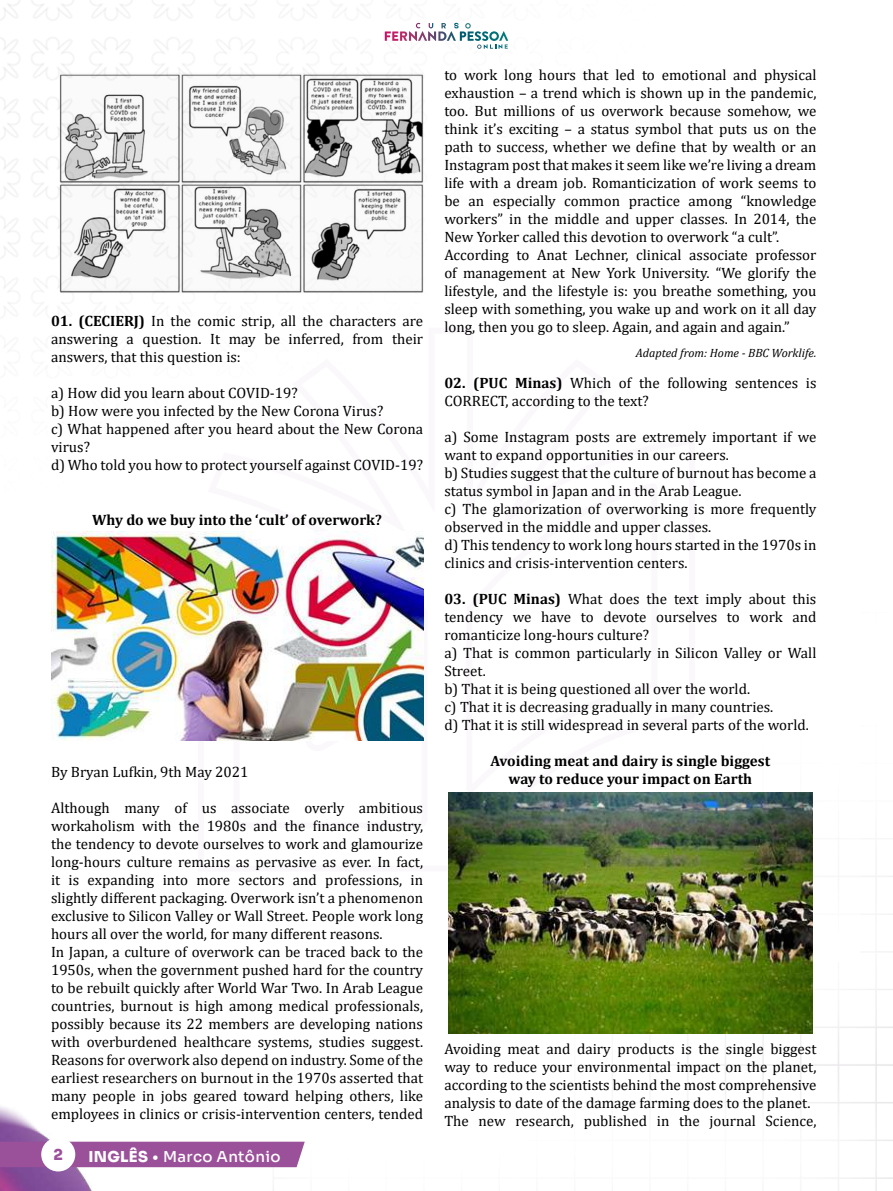
<style>
.page{position:relative;width:893px;height:1191px;background:#fff}
.page>*{position:absolute;margin:0;border:0;box-sizing:border-box;transform-origin:0 0}
.t1{font:15px/18px "Cambria";color:#000}
.t2{font:700 15px/18px "Cambria";color:#000;text-align:center}
.t3{font:500 15px "Sora";letter-spacing:.02em;color:#fff}
.t4{font:15px "Sora";color:#9b509a}
.t5{font:italic 12px "Cambria";color:#000}
.s1{font-weight:700}
.s2{font-weight:400}
.s3{font-family:"Cambria";font-weight:700}
</style>
<div class="page">
<img style="left:0;top:1106px;width:131px;height:85px">
<div style="left:0;top:1141px;width:305px;height:26px;background:#9b509a"></div>
<div style="left:44px;top:1140px;width:28px;height:28px;background:#fff;border-radius:50%"></div>
<div style="left:41px;top:1137px;width:34px;height:34px;border:6px solid #fff;border-radius:50%"></div>
<svg style="left:409px;top:23px;width:99px;height:26px"></svg>
<img style="left:56px;top:68px;width:368px;height:225px">
<img style="left:52px;top:531px;width:371px;height:209px">
<img style="left:448px;top:792px;width:365px;height:242px">
<p class="t1" style="left:51px;top:312px;width:374px;text-align:justify"><span class="s1">01. (CECIERJ)</span> In the comic strip, all the characters are answering a question. It may be inferred, from their answers, that this question is:</p>
<p class="t1" style="left:51px;top:384px;width:374px">a) How did you learn about COVID-19?<br>b) How were you infected by the New Corona Virus?<br>c) What happened after you heard about the New Corona virus?<br>d) Who told you how to protect yourself against COVID-19?</p>
<p class="t2" style="left:92px;top:510px;width:291px">Why do we buy into the ‘cult’ of overwork?</p>
<p class="t1" style="left:51px;top:762px;width:199px">By Bryan Lufkin, 9th May 2021</p>
<p class="t1" style="left:51px;top:798px;width:374px">Although many of us associate overly ambitious workaholism with the 1980s and the finance industry, the tendency to devote ourselves to work and glamourize long-hours culture remains as pervasive as ever. In fact, it is expanding into more sectors and professions, in slightly different packaging. Overwork isn’t a phenomenon exclusive to Silicon Valley or Wall Street. People work long hours all over the world, for many different reasons.<br>In Japan, a culture of overwork can be traced back to the 1950s, when the government pushed hard for the country to be rebuilt quickly after World War Two. In Arab League countries, burnout is high among medical professionals, possibly because its 22 members are developing nations with overburdened healthcare systems, studies suggest.<br>Reasons for overwork also depend on industry. Some of the earliest researchers on burnout in the 1970s asserted that many people in jobs geared toward helping others, like employees in clinics or crisis-intervention centers, tended</p>
<p class="t4" style="left:53px;top:1142px;width:11px">2</p>
<p class="t3" style="left:88px;top:1143px;width:194px"><span class="s2">INGLÊS</span> <span class="s3">•</span> Marco Antônio</p>
<p class="t1" style="left:444px;top:66px;width:374px">to work long hours that led to emotional and physical exhaustion – a trend which is shown up in the pandemic, too. But millions of us overwork because somehow, we think it’s exciting – a status symbol that puts us on the path to success, whether we define that by wealth or an Instagram post that makes it seem like we’re living a dream life with a dream job. Romanticization of work seems to be an especially common practice among “knowledge workers” in the middle and upper classes. In 2014, the New Yorker called this devotion to overwork “a cult”.<br>According to Anat Lechner, clinical associate professor of management at New York University. “We glorify the lifestyle, and the lifestyle is: you breathe something, you sleep with something, you wake up and work on it all day long, then you go to sleep. Again, and again and again.”</p>
<p class="t5" style="left:636px;top:344px;width:182px">Adapted from: Home - BBC Worklife.</p>
<p class="t1" style="left:444px;top:373px;width:374px"><span class="s1">02. (PUC Minas)</span> Which of the following sentences is<br>CORRECT, according to the text?</p>
<p class="t1" style="left:444px;top:427px;width:374px">a) Some Instagram posts are extremely important if we want to expand opportunities in our careers.<br>b) Studies suggest that the culture of burnout has become a status symbol in Japan and in the Arab League.<br>c) The glamorization of overworking is more frequently observed in the middle and upper classes.<br>d) This tendency to work long hours started in the 1970s in clinics and crisis-intervention centers.</p>
<p class="t1" style="left:444px;top:589px;width:374px"><span class="s1">03. (PUC Minas)</span> What does the text imply about this tendency we have to devote ourselves to work and romanticize long-hours culture?<br>a) That is common particularly in Silicon Valley or Wall Street.<br>b) That it is being questioned all over the world.<br>c) That it is decreasing gradually in many countries.<br>d) That it is still widespread in several parts of the world.</p>
<p class="t2" style="left:490px;top:751px;width:281px">Avoiding meat and dairy is single biggest way to reduce your impact on Earth</p>
<p class="t1" style="left:444px;top:1039px;width:374px">Avoiding meat and dairy products is the single biggest way to reduce your environmental impact on the planet, according to the scientists behind the most comprehensive analysis to date of the damage farming does to the planet.<br>The new research, published in the journal Science,</p>
</div>
